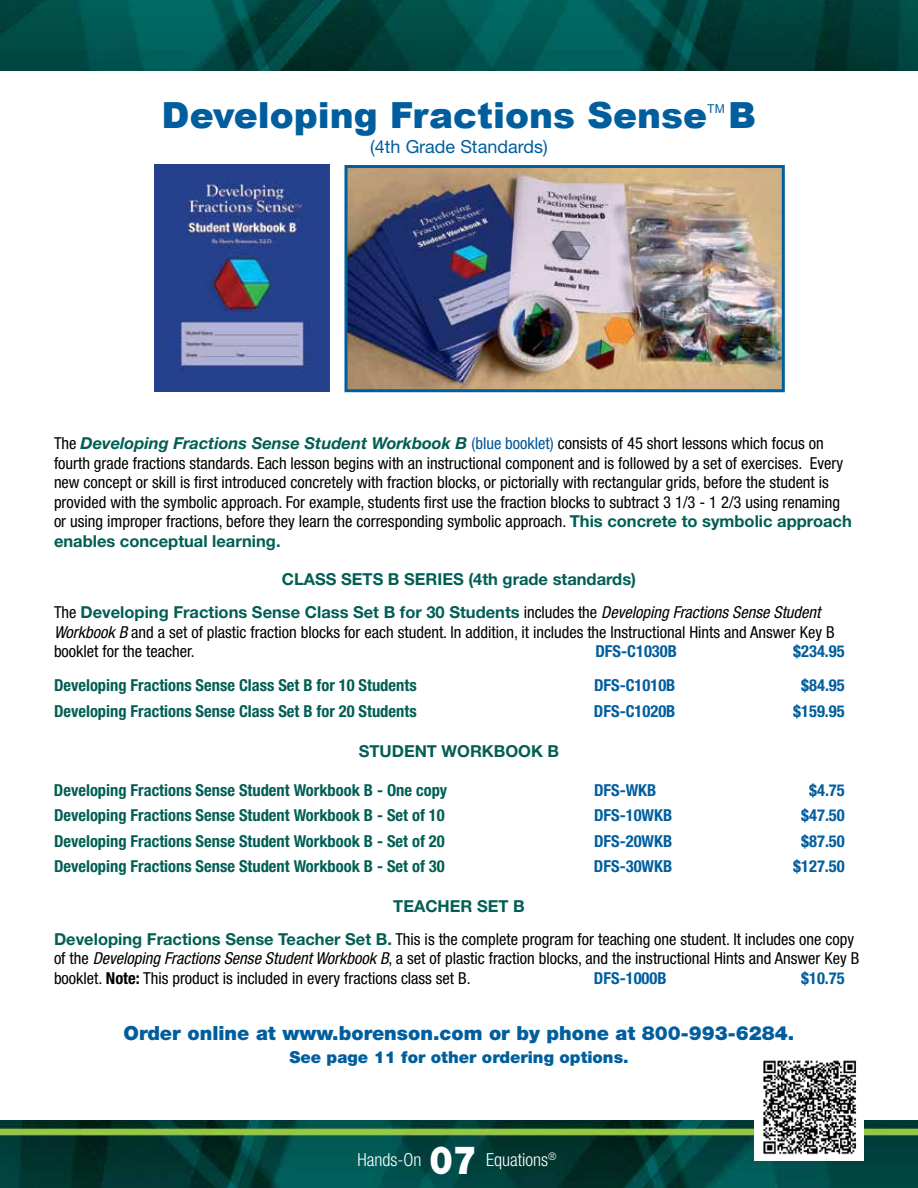
<style>
.page{position:relative;width:918px;height:1188px;background:#fff}
.page>*{position:absolute;margin:0;border:0;box-sizing:border-box;transform-origin:0 0}
.t1{font:900 39px "Helvetica Neue LT Std";color:#fff;scale:.9 1}
.t2{font:900 36px "Arial";color:#005e9e}
.t3{font:900 19.5px "Helvetica Neue LT Std";color:#005e9e}
.t4{font:18px "Helvetica Neue LT Std";color:#005e9e}
.t5{font:300 condensed 18px "Helvetica Neue LT Std";color:#fff}
.t6{font:condensed 16.5px/19.5px "Helvetica Neue LT Std";color:#000}
.t7{font:700 condensed 16.5px "Helvetica Neue LT Std";color:#005e54}
.t8{font:700 16.5px/33px "Helvetica Neue LT Std";color:#005e54}
.t9{font:700 condensed 16.5px "Helvetica Neue LT Std";color:#005e9e}
.t10{font:900 16.5px "Helvetica Neue LT Std";color:#005e9e}
.t11{font:12.3px "Arial";color:#005e9e}
.s1{font-weight:700;font-style:italic;font-stretch:normal;color:#005e54}
.s2{color:#005496}
.s3{font-weight:700;font-stretch:normal;color:#005e54}
.s4{font-weight:400;font-stretch:condensed;color:#000}
.s5{font-weight:400;font-style:italic;font-stretch:condensed;color:#000}
.s6{font-style:italic}
.s7{font-weight:700}
</style>
<div class="page">
<img style="left:0;top:1121px;width:918px;height:67px">
<img style="left:154px;top:165px;width:175px;height:226px">
<img style="left:348px;top:169px;width:433px;height:219px">
<div style="left:344px;top:165px;width:441px;height:227px;border:3px solid #005e9e"></div>
<img style="left:0;top:0;width:918px;height:71px">
<img style="left:755px;top:1060px;width:109px;height:101px">
<h2 class="t2" style="left:162px;top:89px;width:547px">Developing Fractions Sense</h2>
<p class="t11" style="left:707px;top:101px;width:19px">TM</p>
<h2 class="t2" style="left:728px;top:89px;width:30px">B</h2>
<p class="t4" style="left:370px;top:136px;width:179px">(4th Grade Standards)</p>
<p class="t6" style="left:54px;top:433px;width:799px">The <span class="s1">Developing Fractions Sense Student Workbook B</span> <span class="s2">(blue booklet)</span> consists of 45 short lessons which focus on fourth grade fractions standards. Each lesson begins with an instructional component and is followed by a set of exercises. Every new concept or skill is first introduced concretely with fraction blocks, or pictorially with rectangular grids, before the student is provided with the symbolic approach. For example, students first use the fraction blocks to subtract 3 1/3 - 1 2/3 using renaming or using improper fractions, before they learn the corresponding symbolic approach. <span class="s3">This concrete to symbolic approach enables conceptual learning.</span></p>
<p class="t8" style="left:54px;top:563px;width:768px;text-indent:228px">CLASS SETS B SERIES (4th grade standards)<br><span class="s4">The</span> Developing Fractions Sense Class Set B for 30 Students <span class="s4">includes the</span> <span class="s5">Developing Fractions Sense Student</span></p>
<p class="t6" style="left:54px;top:622px;width:782px"><span class="s6">Workbook B</span> and a set of plastic fraction blocks for each student. In addition, it includes the Instructional Hints and Answer Key B booklet for the teacher.</p>
<p class="t9" style="left:596px;top:641px;width:83px">DFS-C1030B</p>
<p class="t9" style="left:793px;top:641px;width:53px">$234.95</p>
<p class="t7" style="left:54px;top:676px;width:364px">Developing Fractions Sense Class Set B for 10 Students</p>
<p class="t9" style="left:594px;top:676px;width:83px">DFS-C1010B</p>
<p class="t9" style="left:801px;top:676px;width:45px">$84.95</p>
<p class="t7" style="left:54px;top:701px;width:364px">Developing Fractions Sense Class Set B for 20 Students</p>
<p class="t9" style="left:594px;top:701px;width:83px">DFS-C1020B</p>
<p class="t9" style="left:793px;top:701px;width:53px">$159.95</p>
<p class="t8" style="left:359px;top:734px;width:202px">STUDENT WORKBOOK B</p>
<p class="t7" style="left:54px;top:780px;width:395px">Developing Fractions Sense Student Workbook B - One copy</p>
<p class="t9" style="left:594px;top:780px;width:64px">DFS-WKB</p>
<p class="t9" style="left:809px;top:780px;width:37px">$4.75</p>
<p class="t7" style="left:54px;top:805px;width:392px">Developing Fractions Sense Student Workbook B - Set of 10</p>
<p class="t9" style="left:594px;top:805px;width:80px">DFS-10WKB</p>
<p class="t9" style="left:801px;top:805px;width:45px">$47.50</p>
<p class="t7" style="left:54px;top:831px;width:392px">Developing Fractions Sense Student Workbook B - Set of 20</p>
<p class="t9" style="left:594px;top:831px;width:80px">DFS-20WKB</p>
<p class="t9" style="left:801px;top:831px;width:45px">$87.50</p>
<p class="t7" style="left:54px;top:856px;width:392px">Developing Fractions Sense Student Workbook B - Set of 30</p>
<p class="t9" style="left:594px;top:856px;width:80px">DFS-30WKB</p>
<p class="t9" style="left:793px;top:856px;width:53px">$127.50</p>
<p class="t8" style="left:393px;top:889px;width:22px">Teac</p>
<p class="t8" style="left:438px;top:889px;width:51px">her set</p>
<p class="t6" style="left:54px;top:889px;width:802px;line-height:33px;text-indent:459px"><span class="s3">B<br>Developing Fractions Sense Teacher Set B.</span> This is the complete program for teaching one student. It includes one copy</p>
<p class="t6" style="left:54px;top:949px;width:807px">of the <span class="s6">Developing Fractions Sense Student Workbook B</span>, a set of plastic fraction blocks, and the instructional Hints and Answer Key B booklet. <span class="s7">Note:</span> This product is included in every fractions class set B.</p>
<p class="t9" style="left:594px;top:968px;width:74px">DFS-1000B</p>
<p class="t9" style="left:801px;top:968px;width:45px">$10.75</p>
<p class="t3" style="left:124px;top:1021px;width:672px">Order online at www.borenson.com or by phone at 800-993-6284.</p>
<p class="t10" style="left:289px;top:1047px;width:341px">See page 11 for other ordering options.</p>
<h1 class="t1" style="left:430px;top:1137px;width:54px">07</h1>
<p class="t5" style="left:357px;top:1150px;width:65px">Hands-On</p>
<p class="t5" style="left:486px;top:1150px;width:72px">Equations<sup>®</sup></p>
</div>
